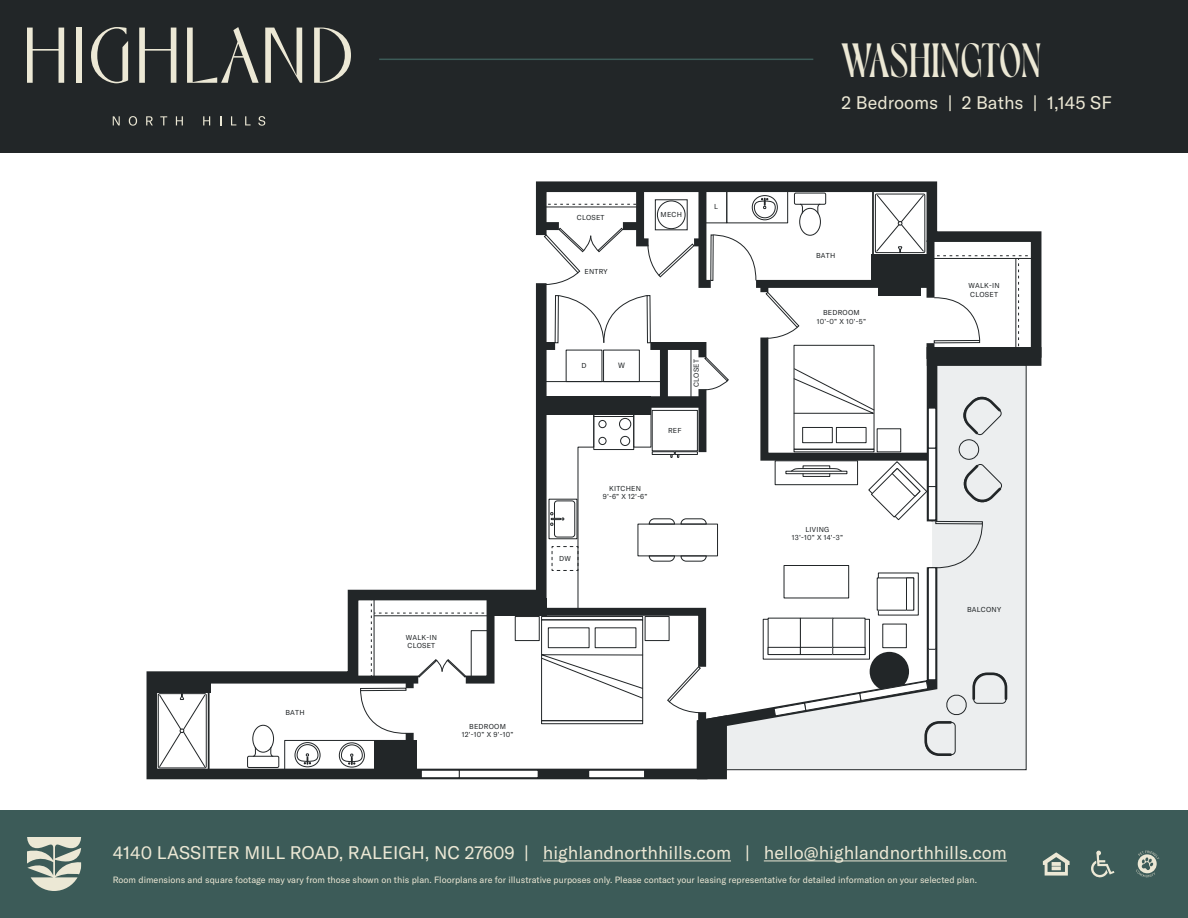
<style>
.page{position:relative;width:1188px;height:918px;background:#fff}
.page>*{position:absolute;margin:0;border:0;box-sizing:border-box;transform-origin:0 0}
.t1{font:500 condensed 48px "Dahlia";letter-spacing:.03em;color:#ece8d5}
.t2{font:18px "GT America";color:#ece8d5}
.t3{font:9px "GT America";color:#ece8d5}
.t4{font:7.5px "GT America";color:#222628}
.t5{font:7.05px/8.6px "GT America";letter-spacing:.03em;color:#222628;text-align:center}
</style>
<div class="page">
<div style="left:0;top:0;width:1188px;height:153px;background:#222628"></div>
<div style="left:0;top:810px;width:1188px;height:108px;background:#3c5b58"></div>
<hr style="left:543px;top:860px;width:188px;height:1px;background:#ece8d5">
<hr style="left:764px;top:860px;width:243px;height:1px;background:#ece8d5">
<svg style="left:1043px;top:852px;width:27px;height:24px"></svg>
<svg style="left:1091px;top:851px;width:23px;height:27px"></svg>
<svg style="left:1136px;top:851px;width:23px;height:26px"></svg>
<svg style="left:113px;top:116px;width:7px;height:9px"></svg>
<svg style="left:129px;top:116px;width:8px;height:10px"></svg>
<svg style="left:146px;top:116px;width:7px;height:9px"></svg>
<svg style="left:160px;top:116px;width:7px;height:9px"></svg>
<svg style="left:176px;top:116px;width:7px;height:9px"></svg>
<svg style="left:203px;top:116px;width:7px;height:9px"></svg>
<svg style="left:231px;top:116px;width:5px;height:9px"></svg>
<svg style="left:245px;top:116px;width:6px;height:9px"></svg>
<svg style="left:258px;top:116px;width:7px;height:10px"></svg>
<svg style="left:27px;top:28px;width:37px;height:55px"></svg>
<div style="left:76px;top:28px;width:6px;height:55px;background:#ece8d5"></div>
<svg style="left:91px;top:27px;width:37px;height:56px"></svg>
<svg style="left:139px;top:28px;width:37px;height:55px"></svg>
<svg style="left:187px;top:27px;width:72px;height:56px"></svg>
<svg style="left:265px;top:28px;width:37px;height:55px"></svg>
<svg style="left:314px;top:28px;width:37px;height:55px"></svg>
<svg style="left:27px;top:837px;width:54px;height:54px"></svg>
<hr style="left:379px;top:59px;width:434px;height:1px;background:#3c5b58">
<svg style="left:1033px;top:231px;width:9px;height:135px"></svg>
<svg style="left:146px;top:589px;width:389px;height:191px"></svg>
<div style="left:927px;top:347px;width:114px;height:19px;border:11px solid #222628"></div>
<div style="left:406px;top:733px;width:8px;height:10px;background:#222628"></div>
<div style="left:421px;top:770px;width:38px;height:8px;background:#fff"></div>
<div style="left:421px;top:770px;width:39px;height:8px;border:1px solid #222628"></div>
<div style="left:459px;top:770px;width:79px;height:8px;background:#fff"></div>
<div style="left:459px;top:770px;width:80px;height:8px;border:1px solid #222628"></div>
<div style="left:515px;top:616px;width:25px;height:25px;border:1px solid #222628"></div>
<div style="left:284px;top:740px;width:125px;height:31px;border:1px solid #222628"></div>
<div style="left:295px;top:742px;width:25px;height:25px;border:1px solid #222628;border-radius:50%"></div>
<svg style="left:296px;top:744px;width:23px;height:20px"></svg>
<div style="left:339px;top:743px;width:26px;height:24px;border:1px solid #222628;border-radius:50%"></div>
<svg style="left:341px;top:744px;width:22px;height:21px"></svg>
<div style="left:158px;top:693px;width:49px;height:75px;border:1px solid #222628;border-radius:2px"></div>
<svg style="left:159px;top:693px;width:47px;height:75px"></svg>
<hr style="left:208px;top:686px;width:2px;height:86px;background:#222628">
<div style="left:252px;top:725px;width:22px;height:28px;border:1px solid #222628;border-radius:50%"></div>
<div style="left:247px;top:756px;width:32px;height:12px;border:1px solid #222628"></div>
<svg style="left:253px;top:747px;width:4px;height:10px"></svg>
<svg style="left:270px;top:747px;width:4px;height:10px"></svg>
<svg style="left:359px;top:592px;width:140px;height:142px"></svg>
<svg style="left:535px;top:181px;width:498px;height:599px"></svg>
<p class="t1" style="left:842px;top:32px;width:201px">WASHINGTON</p>
<p class="t5" style="left:285px;top:708px;width:21px">BATH</p>
<p class="t5" style="left:406px;top:633px;width:33px;text-align:left">WALK-IN<br>CLOSET</p>
<p class="t5" style="left:462px;top:722px;width:53px">BEDROOM<br>12’-10” X 9’-10”</p>
<p class="t5" style="left:577px;top:213px;width:29px">CLOSET</p>
<p class="t5" style="left:585px;top:267px;width:25px">ENTRY</p>
<p class="t5" style="left:661px;top:210px;width:23px">MECH</p>
<p class="t5" style="left:714px;top:202px;width:5px">L</p>
<p class="t5" style="left:582px;top:361px;width:7px">D</p>
<p class="t4" style="left:618px;top:361px;width:8px">W</p>
<p class="t5" style="left:603px;top:484px;width:46px">KITCHEN<br>9’-6” X 12’-6”</p>
<p class="t5" style="left:692px;top:387px;width:29px;rotate:-90deg">CLOSET</p>
<p class="t5" style="left:668px;top:426px;width:15px">REF</p>
<p class="t5" style="left:559px;top:554px;width:13px">DW</p>
<p class="t2" style="left:842px;top:92px;width:272px">2 Bedrooms | 2 Baths | 1,145 SF</p>
<p class="t5" style="left:816px;top:251px;width:21px">BATH</p>
<p class="t5" style="left:817px;top:309px;width:51px">BEDROOM<br>10’-0” X 10’-5”</p>
<p class="t5" style="left:792px;top:525px;width:53px">LIVING<br>13’-10” X 14’-3”</p>
<p class="t5" style="left:969px;top:282px;width:33px;text-align:left">WALK-IN<br>CLOSET</p>
<p class="t5" style="left:967px;top:605px;width:36px">BALCONY</p>
<h2 class="t2" style="left:113px;top:842px;width:896px">4140 LASSITER MILL ROAD, RALEIGH, NC 27609 | highlandnorthhills.com | hello@highlandnorthhills.com</h2>
<p class="t3" style="left:113px;top:875px;width:866px">Room dimensions and square footage may vary from those shown on this plan. Floorplans are for illustrative purposes only. Please contact your leasing representative for detailed information on your selected plan.</p>
</div>
